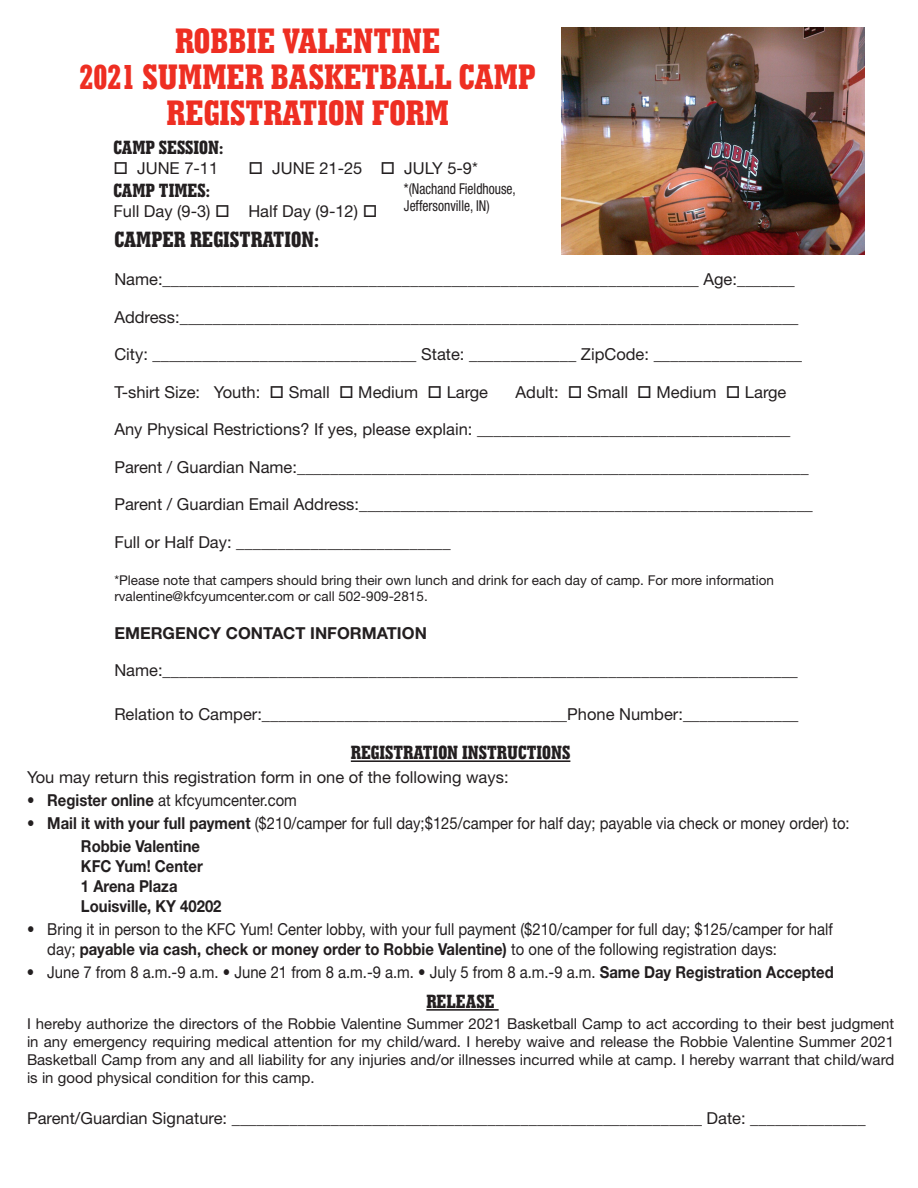
<style>
.page{position:relative;width:918px;height:1188px;background:#fff}
.page>*{position:absolute;margin:0;border:0;box-sizing:border-box;transform-origin:0 0}
.t1{font:36px/36px "Geometric Slab 703 BT Xtra Bold Cond";color:#ee2e22;text-align:center}
.t2{font:22.5px "Geometric Slab 703 BT Xtra Bold Cond";color:#231f20}
.t3{font:19.5px "Geometric Slab 703 BT Xtra Bold Cond";color:#231f20}
.t4{font:16.5px "Helvetica Neue LT Std";color:#231f20}
.t5{font:16.5px/23.2px "Helvetica Neue LT Std";color:#231f20;scale:.9 1}
.t6{font:700 16.5px/19.8px "Helvetica Neue LT Std";color:#231f20;scale:.9 1}
.t7{font:700 16.5px "Helvetica Neue LT Std";color:#231f20}
.t8{font:15px/18px "Helvetica Neue LT Std";color:#231f20;text-align:justify}
.t9{font:condensed 15px/16.8px "Helvetica Neue LT Std";color:#231f20;scale:.9 1}
.t10{font:13.5px/16.2px "Helvetica Neue LT Std";color:#231f20}
.s1{font-weight:700}
</style>
<div class="page">
<img style="left:562px;top:28px;width:302px;height:226px">
<hr style="left:351px;top:760px;width:219px;height:2px;background:#231f20">
<hr style="left:426px;top:1009px;width:73px;height:2px;background:#231f20">
<h1 class="t1" style="left:80px;top:21px;width:458px">ROBBIE VALENTINE<br>2021 SUMMER BASKETBALL CAMP<br>REGISTRATION FORM</h1>
<p class="t3" style="left:113px;top:135px;width:111px">CAMP SESSION:</p>
<p class="t4" style="left:113px;top:158px;width:106px">□ JUNE 7-11</p>
<p class="t4" style="left:248px;top:158px;width:231px">□ JUNE 21-25 □ JULY 5-9*</p>
<p class="t3" style="left:113px;top:178px;width:98px">CAMP TIMES:</p>
<p class="t4" style="left:113px;top:201px;width:265px">Full Day (9-3) □ Half Day (9-12) □</p>
<h2 class="t2" style="left:114px;top:225px;width:206px">CAMPER REGISTRATION:</h2>
<p class="t4" style="left:114px;top:269px;width:682px">Name:_________________________________________________________________ Age:_______</p>
<p class="t4" style="left:114px;top:307px;width:686px">Address:___________________________________________________________________________</p>
<p class="t4" style="left:114px;top:344px;width:689px">City: ________________________________ State: _____________ ZipCode: __________________</p>
<p class="t4" style="left:114px;top:382px;width:375px">T-shirt Size: Youth: □ Small □ Medium □ Large</p>
<p class="t4" style="left:516px;top:382px;width:272px">Adult: □ Small □ Medium □ Large</p>
<p class="t4" style="left:114px;top:419px;width:678px">Any Physical Restrictions? If yes, please explain: ______________________________________</p>
<p class="t4" style="left:114px;top:457px;width:696px">Parent / Guardian Name:______________________________________________________________</p>
<p class="t4" style="left:114px;top:494px;width:700px">Parent / Guardian Email Address:_______________________________________________________</p>
<p class="t4" style="left:114px;top:532px;width:338px">Full or Half Day: __________________________</p>
<p class="t10" style="left:114px;top:572px;width:661px">*Please note that campers should bring their own lunch and drink for each day of camp. For more information rvalentine@kfcyumcenter.com or call 502-909-2815.</p>
<p class="t7" style="left:114px;top:623px;width:314px">EMERGENCY CONTACT INFORMATION</p>
<p class="t4" style="left:114px;top:660px;width:685px">Name:_____________________________________________________________________________</p>
<p class="t4" style="left:114px;top:704px;width:686px">Relation to Camper:_____________________________________Phone Number:______________</p>
<p class="t3" style="left:351px;top:740px;width:221px">REGISTRATION INSTRUCTIONS</p>
<p class="t4" style="left:27px;top:767px;width:483px">You may return this registration form in one of the following ways:</p>
<p class="t5" style="left:27px;top:788px;width:301px"><span class="s1">• Register online</span> at kfcyumcenter.com</p>
<p class="t5" style="left:81px;top:811px;width:856px;text-indent:-54px"><span class="s1">• Mail it with your full payment</span> ($210/camper for full day;$125/camper for half day; payable via check or money order) to:<br><span class="s1">Robbie Valentine</span></p>
<p class="t6" style="left:81px;top:856px;width:158px">KFC Yum! Center<br>1 Arena Plaza<br>Louisville, KY 40202</p>
<p class="t5" style="left:47px;top:919px;width:874px;line-height:19.8px;text-indent:-20px">• Bring it in person to the KFC Yum! Center lobby, with your full payment ($210/camper for full day; $125/camper for half day; <span class="s1">payable via cash, check or money order to Robbie Valentine)</span> to one of the following registration days:</p>
<p class="t5" style="left:27px;top:960px;width:898px">• June 7 from 8 a.m.-9 a.m. • June 21 from 8 a.m.-9 a.m. • July 5 from 8 a.m.-9 a.m. <span class="s1">Same Day Registration Accepted</span></p>
<p class="t3" style="left:426px;top:989px;width:70px">RELEASE</p>
<p class="t8" style="left:27px;top:1015px;width:869px">I hereby authorize the directors of the Robbie Valentine Summer 2021 Basketball Camp to act according to their best judgment in any emergency requiring medical attention for my child/ward. I hereby waive and release the Robbie Valentine Summer 2021<br>Basketball Camp from any and all liability for any injuries and/or illnesses incurred while at camp. I hereby warrant that child/ward is in good physical condition for this camp.</p>
<p class="t4" style="left:27px;top:1108px;width:840px">Parent/Guardian Signature: _________________________________________________________ Date: ______________</p>
<p class="t9" style="left:404px;top:181px;width:126px">*(Nachand Fieldhouse,<br>Jeffersonville, IN)</p>
</div>
